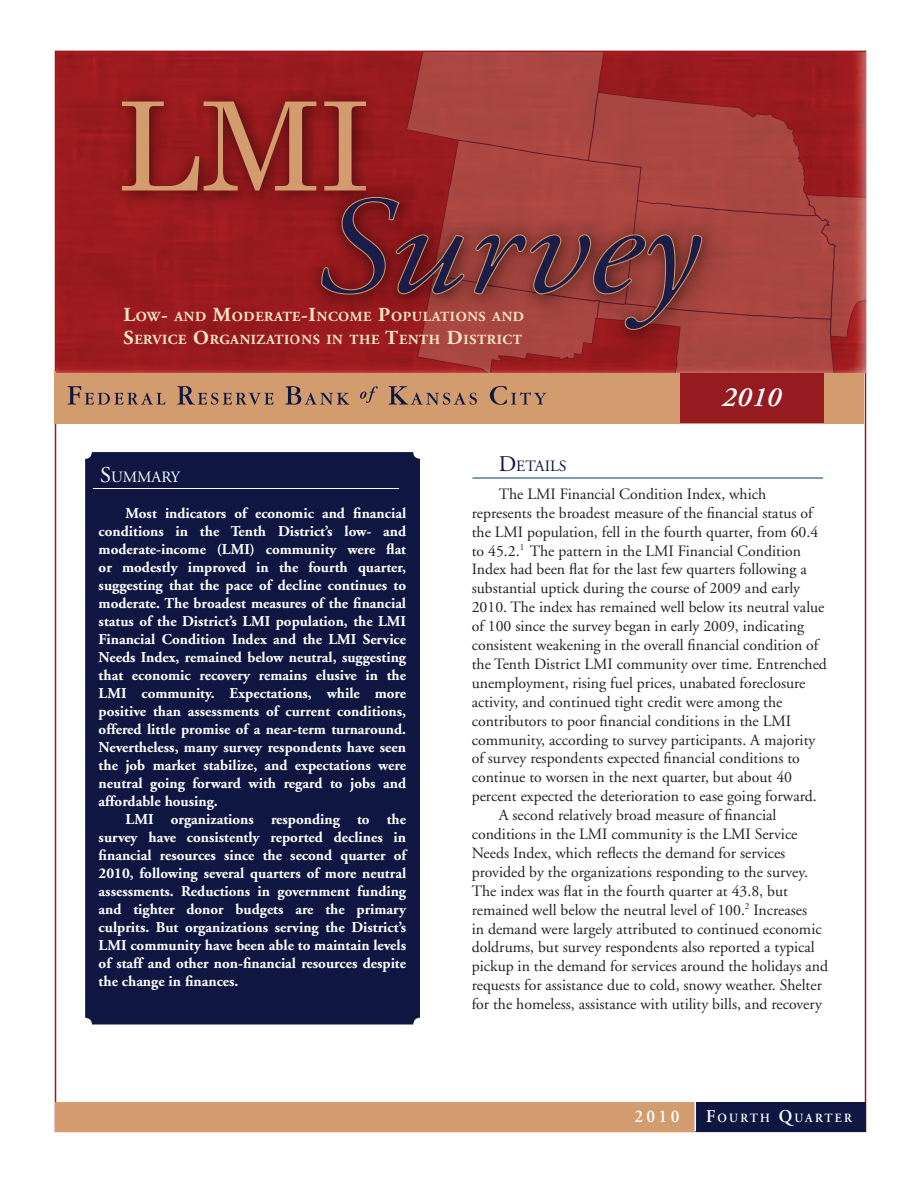
<style>
.page{position:relative;width:918px;height:1188px;background:#fff}
.page>*{position:absolute;margin:0;border:0;box-sizing:border-box;transform-origin:0 0}
.t1{font:italic 139.65px "Adobe Garamond";color:#1a1d47;scale:1.12 1}
.t2{font:123.15px "Century";color:#d29c6f}
.t3{font:italic 600 27.9px "Adobe Garamond";color:#fff}
.t4{font:600 18px "Adobe Garamond";color:#fff;scale:.95 1}
.Body_Text{font:15.75px/18.9px "Adobe Garamond";color:#231f20}
.t5{font:15.75px "Adobe Garamond";color:#fff}
.Body_Text-2{font:15.75px "Adobe Garamond";color:#0f1641}
.t6{font:700 15px/18px "Adobe Garamond";color:#fff;text-align:justify}
.t7{font:700 13.95px/23.9px "Adobe Garamond";letter-spacing:.04em;color:#f6e7c3}
.t8{font:600 12.6px "Adobe Garamond";letter-spacing:.185em;color:#fff;scale:.95 1}
.s1{font-size:19.8px}
.s2{font-size:22.5px}
.s3{font-size:18px}
</style>
<div class="page">
<div style="left:55px;top:371px;width:809px;height:52px;background:#d29c6f"></div>
<div style="left:680px;top:371px;width:144px;height:52px;background:#961b20"></div>
<div style="left:692px;top:1102px;width:173px;height:29px;background:#0f1641"></div>
<div style="left:55px;top:1102px;width:640px;height:29px;background:#d29c6f"></div>
<hr style="left:695px;top:1098px;width:1px;height:33px;background:#fff">
<div style="left:85px;top:452px;width:335px;height:572px;background:#0f1641;border-radius:7px"></div>
<img style="left:56px;top:52px;width:265px;height:320px">
<img style="left:100px;top:66px;width:221px;height:184px">
<img style="left:292px;top:158px;width:29px;height:195px">
<svg style="left:321px;top:52px;width:544px;height:320px;background:#9d3532"></svg>
<svg style="left:68px;top:386px;width:97px;height:19px"></svg>
<svg style="left:177px;top:386px;width:96px;height:19px"></svg>
<svg style="left:285px;top:386px;width:64px;height:19px"></svg>
<svg style="left:389px;top:386px;width:88px;height:19px"></svg>
<svg style="left:490px;top:386px;width:57px;height:19px"></svg>
<svg style="left:360px;top:386px;width:18px;height:17px"></svg>
<hr style="left:93px;top:488px;width:306px;height:1px;background:#fff">
<hr style="left:472px;top:478px;width:351px;height:1px;background:#02386e">
<p class="t2" style="left:118px;top:43px;width:254px">LMI</p>
<p class="t1" style="left:310px;top:173px;width:342px">Survey</p>
<p class="t7" style="left:123px;top:305px;width:402px"><span class="s1">L</span>OW<span class="s1">-</span> AND <span class="s1">M</span>ODERATE<span class="s1">-I</span>NCOME <span class="s1">P</span>OPULATIONS AND<br><span class="s1">S</span>ERVICE <span class="s1">O</span>RGANIZATIONS IN THE <span class="s1">T</span>ENTH <span class="s1">D</span>ISTRICT</p>
<p class="t3" style="left:721px;top:382px;width:61px">2010</p>
<p class="t5" style="left:100px;top:469px;width:81px"><span class="s2">S</span>UMMARY</p>
<p class="t6" style="left:99px;top:505px;width:309px;text-indent:27px">Most indicators of economic and financial conditions in the Tenth District’s low- and moderate-income (LMI) community were flat or modestly improved in the fourth quarter, suggesting that the pace of decline continues to moderate. The broadest measures of the financial status of the District’s LMI population, the LMI Financial Condition Index and the LMI Service Needs Index, remained below neutral, suggesting that economic recovery remains elusive in the LMI community. Expectations, while more positive than assessments of current conditions, offered little promise of a near-term turnaround.<br>Nevertheless, many survey respondents have seen the job market stabilize, and expectations were neutral going forward with regard to jobs and affordable housing.</p>
<p class="t6" style="left:99px;top:811px;width:309px;text-indent:27px">LMI organizations responding to the survey have consistently reported declines in financial resources since the second quarter of 2010, following several quarters of more neutral assessments. Reductions in government funding and tighter donor budgets are the primary culprits. But organizations serving the District’s LMI community have been able to maintain levels of staff and other non-financial resources despite the change in finances.</p>
<p class="Body_Text-2" style="left:499px;top:458px;width:68px"><span class="s2">D</span>ETAILS</p>
<p class="Body_Text" style="left:472px;top:485px;width:357px;text-indent:27px">The LMI Financial Condition Index, which represents the broadest measure of the financial status of the LMI population, fell in the fourth quarter, from 60.4 to 45.2.<sup>1</sup> The pattern in the LMI Financial Condition Index had been flat for the last few quarters following a substantial uptick during the course of 2009 and early 2010. The index has remained well below its neutral value of 100 since the survey began in early 2009, indicating consistent weakening in the overall financial condition of the Tenth District LMI community over time. Entrenched unemployment, rising fuel prices, unabated foreclosure activity, and continued tight credit were among the contributors to poor financial conditions in the LMI community, according to survey participants. A majority of survey respondents expected financial conditions to continue to worsen in the next quarter, but about 40 percent expected the deterioration to ease going forward.</p>
<p class="Body_Text" style="left:472px;top:806px;width:358px;text-indent:27px">A second relatively broad measure of financial conditions in the LMI community is the LMI Service Needs Index, which reflects the demand for services provided by the organizations responding to the survey.<br>The index was flat in the fourth quarter at 43.8, but remained well below the neutral level of 100.<sup>2</sup> Increases<br>in demand were largely attributed to continued economic doldrums, but survey respondents also reported a typical pickup in the demand for services around the holidays and requests for assistance due to cold, snowy weather. Shelter for the homeless, assistance with utility bills, and recovery</p>
<p class="t4" style="left:634px;top:1106px;width:49px">2010</p>
<p class="t8" style="left:706px;top:1111px;width:155px"><span class="s3">F</span>OURTH <span class="s3">Q</span>UARTER</p>
</div>
